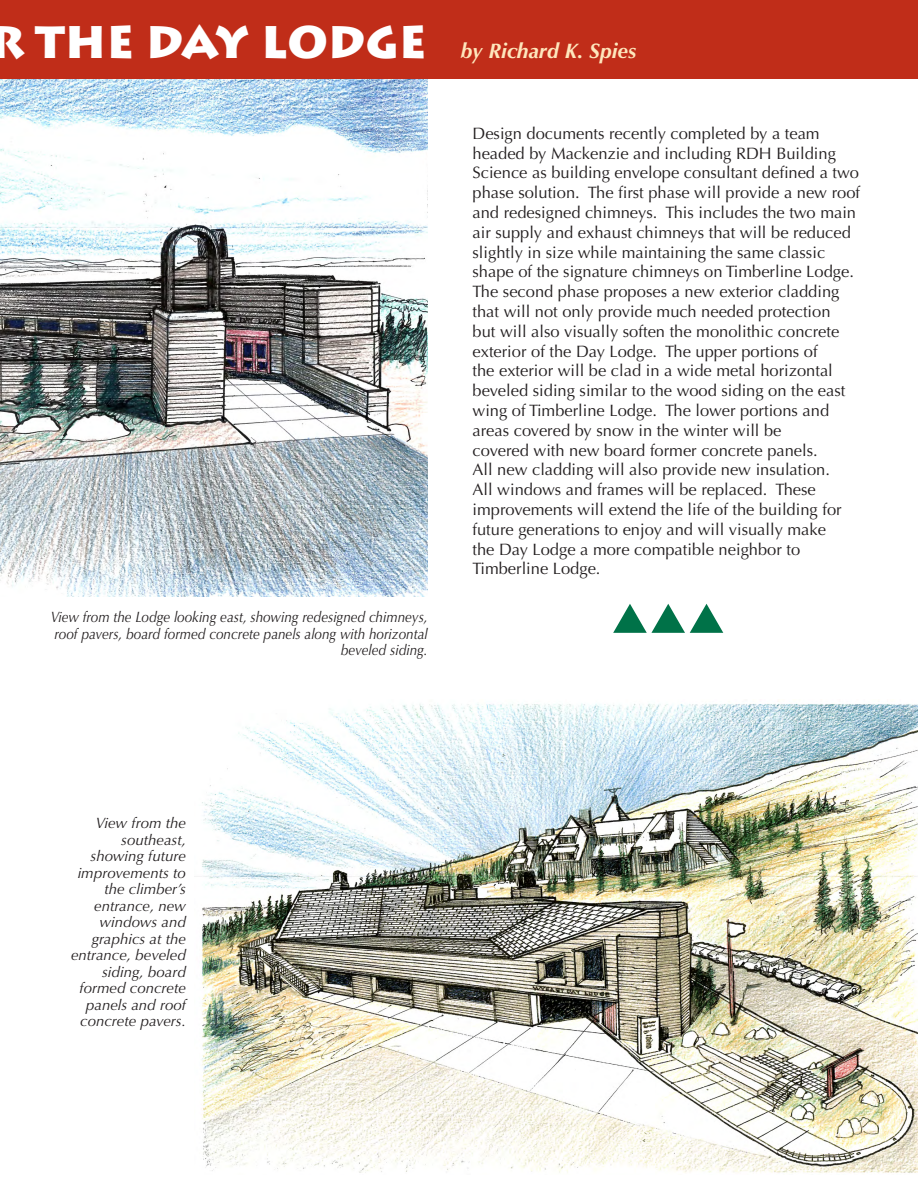
<style>
.page{position:relative;width:918px;height:1188px;background:#fff}
.page>*{position:absolute;margin:0;border:0;box-sizing:border-box;transform-origin:0 0}
.t1{font:italic 700 21px "Optima";color:#fee7bd}
.t2{font:16.5px/19.8px "Optima";color:#231f20}
.t3{font:italic 15px/16.5px "Optima";color:#231f20;text-align:right}
.t4{font:italic 15px/16.5px "Optima";color:#231f20;text-align:right;scale:.9 1}
.s1{font-family:"Lithos";font-weight:900;font-style:normal;font-size:45px;color:#fff}
</style>
<div class="page">
<img style="left:0;top:80px;width:428px;height:517px">
<div style="left:0;top:0;width:918px;height:80px;background:#c02d19"></div>
<svg style="left:613px;top:604px;width:110px;height:29px"></svg>
<img style="left:194px;top:703px;width:724px;height:470px">
<p class="t1" style="left:-11px;top:38px;width:649px"><span class="s1">R THE DAY LODGE</span> by Richard K. Spies</p>
<p class="t4" style="left:51px;top:609px;width:420px">View from the Lodge looking east, showing redesigned chimneys, roof pavers, board formed concrete panels along with horizontal beveled siding.</p>
<p class="t2" style="left:472px;top:124px;width:389px">Design documents recently completed by a team headed by Mackenzie and including RDH Building Science as building envelope consultant defined a two phase solution. The first phase will provide a new roof and redesigned chimneys. This includes the two main air supply and exhaust chimneys that will be reduced slightly in size while maintaining the same classic shape of the signature chimneys on Timberline Lodge.<br>The second phase proposes a new exterior cladding that will not only provide much needed protection<br>but will also visually soften the monolithic concrete exterior of the Day Lodge. The upper portions of<br>the exterior will be clad in a wide metal horizontal beveled siding similar to the wood siding on the east wing of Timberline Lodge. The lower portions and areas covered by snow in the winter will be<br>covered with new board former concrete panels.<br>All new cladding will also provide new insulation.<br>All windows and frames will be replaced. These improvements will extend the life of the building for future generations to enjoy and will visually make<br>the Day Lodge a more compatible neighbor to Timberline Lodge.</p>
<p class="t3" style="left:71px;top:815px;width:116px">View from the southeast, showing future improvements to the climber’s entrance, new windows and graphics at the entrance, beveled siding, board formed concrete panels and roof concrete pavers.</p>
</div>
